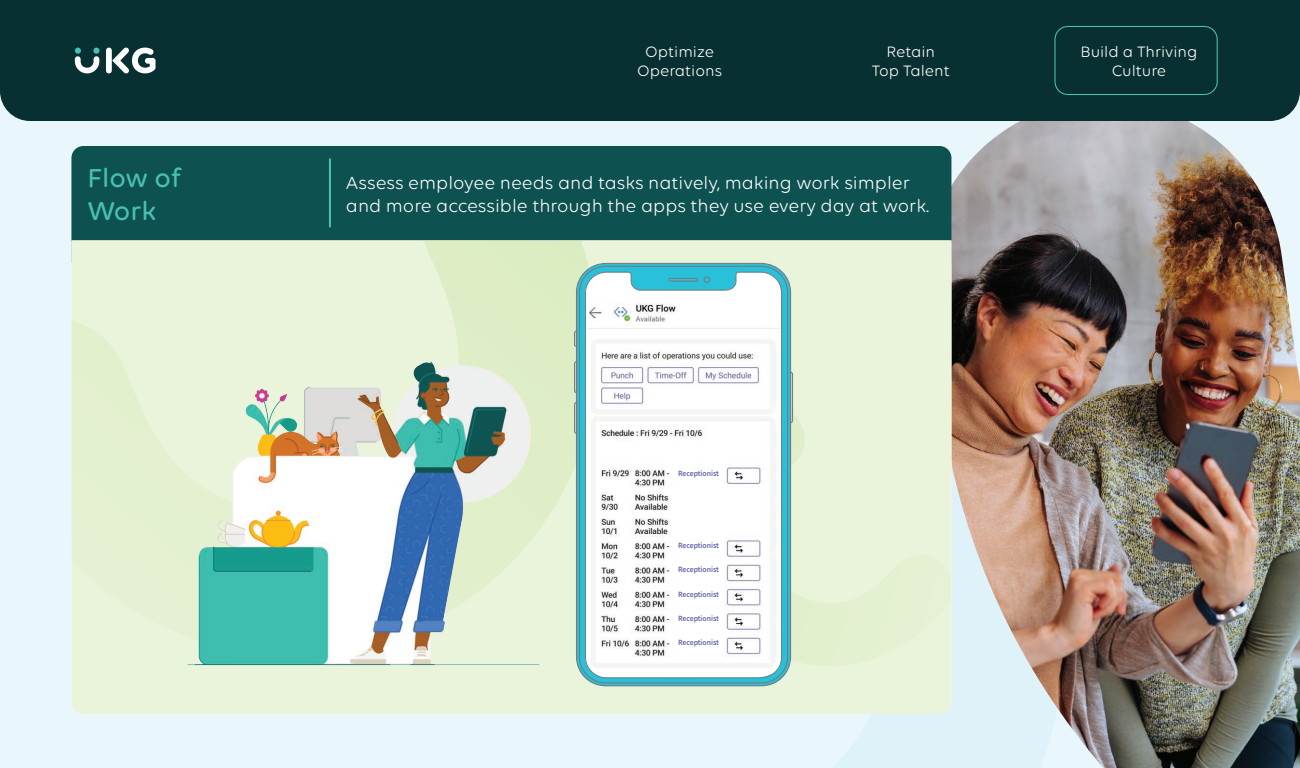
<style>
.page{position:relative;width:1300px;height:768px;background:#e9f6fb}
.page>*{position:absolute;margin:0;border:0;box-sizing:border-box;transform-origin:0 0}
.t1{font:500 28px/33.6px "Volte Rounded";color:#49c0b2}
.t2{font:19px/22.8px "Volte Rounded";color:#fff}
.t3{font:16.2px/19.5px "Volte Rounded";color:#fff;text-align:center}
.t4{font:600 8px "Source Sans Pro";color:#6263ac;scale:.96 1}
</style>
<div class="page">
<img style="left:951px;top:121px;width:349px;height:647px">
<div style="left:71px;top:146px;width:880px;height:94px;background:#0e5151"></div>
<hr style="left:329px;top:160px;width:2px;height:66px;background:#49c0b2">
<div style="left:71px;top:240px;width:880px;height:474px;background:#eaf4da"></div>
<svg style="left:791px;top:414px;width:80px;height:252px"></svg>
<svg style="left:71px;top:240px;width:536px;height:426px"></svg>
<svg style="left:576px;top:263px;width:215px;height:423px;background:#5aafbb"></svg>
<svg style="left:579px;top:266px;width:209px;height:417px;background:#3db5c9"></svg>
<svg style="left:585px;top:272px;width:197px;height:406px;background:#acd8e0"></svg>
<svg style="left:790px;top:372px;width:3px;height:51px"></svg>
<svg style="left:574px;top:331px;width:3px;height:16px"></svg>
<svg style="left:574px;top:402px;width:3px;height:32px"></svg>
<svg style="left:574px;top:361px;width:3px;height:32px"></svg>
<img style="left:587px;top:296px;width:193px;height:376px">
<div style="left:678px;top:470px;width:44px;height:18px;background:#fff"></div>
<div style="left:678px;top:542px;width:44px;height:116px;background:#fff"></div>
<img style="left:185px;top:328px;width:358px;height:338px">
<div style="left:0;top:0;width:1300px;height:121px;background:#083032"></div>
<div style="left:106px;top:48px;width:6px;height:25px;background:#fff;border-radius:3px"></div>
<svg style="left:112px;top:48px;width:44px;height:25px"></svg>
<svg style="left:75px;top:48px;width:24px;height:25px"></svg>
<div style="left:1054px;top:26px;width:164px;height:69px;border:1px solid #49c0b2;border-radius:13px"></div>
<p class="t3" style="left:637px;top:41px;width:87px">Optimize<br>Operations</p>
<p class="t3" style="left:872px;top:41px;width:79px">Retain<br>Top Talent</p>
<p class="t3" style="left:1081px;top:41px;width:118px">Build a Thriving<br>Culture</p>
<h1 class="t1" style="left:87px;top:160px;width:95px">Flow of<br>Work</h1>
<p class="t2" style="left:346px;top:171px;width:585px">Assess employee needs and tasks natively, making work simpler and more accessible through the apps they use every day at work.</p>
<p class="t4" style="left:678px;top:468px;width:44px">Receptionist</p>
<p class="t4" style="left:678px;top:541px;width:44px">Receptionist</p>
<p class="t4" style="left:678px;top:565px;width:44px">Receptionist</p>
<p class="t4" style="left:678px;top:590px;width:44px">Receptionist</p>
<p class="t4" style="left:678px;top:614px;width:44px">Receptionist</p>
<p class="t4" style="left:678px;top:638px;width:44px">Receptionist</p>
</div>
